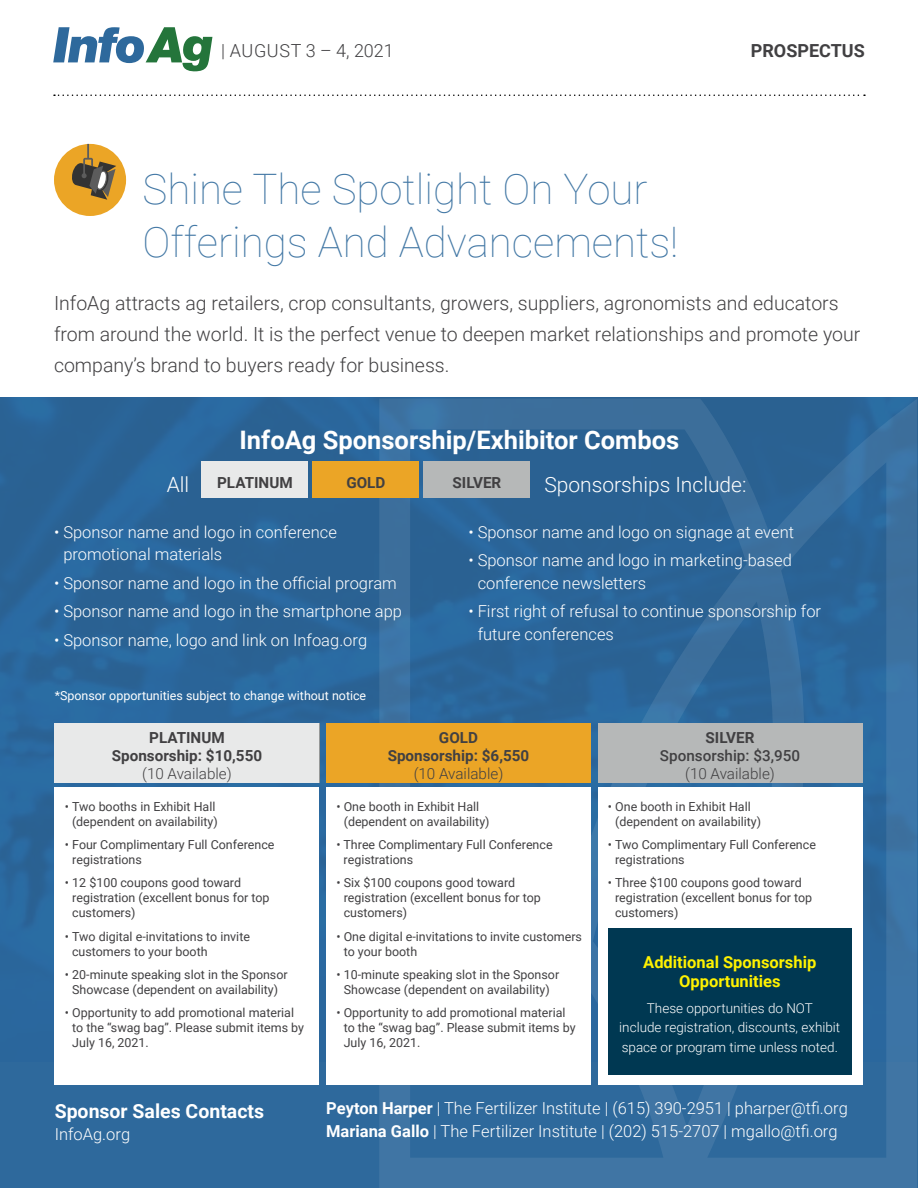
<style>
.page{position:relative;width:918px;height:1188px;background:#fff}
.page>*{position:absolute;margin:0;border:0;box-sizing:border-box;transform-origin:0 0}
.t1{font:100 42px/53.4px "Roboto";color:#4378a5}
.t2{font:700 25.5px "Roboto";color:#fff}
.t3{font:300 21px "Roboto";color:#fff}
.t4{font:300 19.5px/31.2px "Roboto";color:#414042}
.t5{font:700 19.5px "Roboto";color:#fff}
.t6{font:300 18px "Roboto";letter-spacing:.03em;color:#414042}
.t7{font:700 18px "Roboto";color:#414042}
.t8{font:300 16.5px/22.5px "Roboto";color:#fff}
.t9{font:700 16.5px/19.5px "Roboto";color:#fff200;text-align:center}
.t10{font:700 15.3px/18px "Roboto";color:#414042;text-align:center}
.t11{font:300 15.3px "Roboto";color:#414042}
.t12{font:500 15.3px "Roboto";color:#414042}
.t13{font:300 13.5px/19.5px "Roboto";color:#fff;text-align:center}
.t14{font:12.45px/15px "Roboto";color:#414042}
.t15{font:12.45px "Roboto";color:#fff}
.s1{font-weight:700}
</style>
<div class="page">
<div style="left:0;top:397px;width:918px;height:791px;background:#2e699c"></div>
<img style="left:16px;top:397px;width:902px;height:665px">
<svg style="left:379px;top:399px;width:538px;height:789px"></svg>
<div style="left:202px;top:461px;width:106px;height:36px;background:#e8e9e9"></div>
<svg style="left:54px;top:95px;width:811px;height:1px"></svg>
<svg style="left:53px;top:27px;width:159px;height:44px"></svg>
<div style="left:54px;top:144px;width:72px;height:72px;background:#eba526;border-radius:50%"></div>
<svg style="left:71px;top:144px;width:45px;height:56px"></svg>
<div style="left:55px;top:788px;width:264px;height:297px;background:#fff"></div>
<div style="left:55px;top:723px;width:264px;height:60px;background:#e8e9e9"></div>
<div style="left:326px;top:788px;width:265px;height:297px;background:#fff"></div>
<div style="left:326px;top:723px;width:265px;height:60px;background:#eba526"></div>
<div style="left:598px;top:788px;width:264px;height:297px;background:#fff"></div>
<div style="left:598px;top:723px;width:264px;height:60px;background:#b6b8b8"></div>
<div style="left:424px;top:461px;width:106px;height:36px;background:#b6b8b8"></div>
<div style="left:313px;top:461px;width:106px;height:36px;background:#eba526"></div>
<div style="left:608px;top:928px;width:244px;height:147px;background:#003852"></div>
<h3 class="t6" style="left:221px;top:38px;width:174px">| AUGUST 3 – 4, 2021</h3>
<h3 class="t7" style="left:751px;top:38px;width:115px">PROSPECTUS</h3>
<h1 class="t1" style="left:143px;top:161px;width:537px">Shine The Spotlight On Your<br>Offerings And Advancements!</h1>
<p class="t4" style="left:54px;top:287px;width:808px">InfoAg attracts ag retailers, crop consultants, growers, suppliers, agronomists and educators from around the world. It is the perfect venue to deepen market relationships and promote your company’s brand to buyers ready for business.</p>
<h2 class="t2" style="left:239px;top:422px;width:441px">InfoAg Sponsorship/Exhibitor Combos</h2>
<h3 class="t3" style="left:167px;top:470px;width:24px">All</h3>
<p class="t10" style="left:346px;top:473px;width:41px">GOLD</p>
<p class="t10" style="left:453px;top:473px;width:50px">SILVER</p>
<h3 class="t3" style="left:544px;top:470px;width:204px">Sponsorships Include:</h3>
<p class="t10" style="left:217px;top:473px;width:77px">PLATINUM</p>
<h3 class="t8" style="left:63px;top:520px;width:275px;text-indent:-9px">• Sponsor name and logo in conference promotional materials</h3>
<h3 class="t8" style="left:54px;top:571px;width:344px">• Sponsor name and logo in the official program</h3>
<h3 class="t8" style="left:54px;top:600px;width:350px">• Sponsor name and logo in the smartphone app</h3>
<h3 class="t8" style="left:54px;top:628px;width:315px">• Sponsor name, logo and link on Infoag.org</h3>
<p class="t15" style="left:55px;top:686px;width:313px">*Sponsor opportunities subject to change without notice</p>
<h3 class="t8" style="left:468px;top:520px;width:327px">• Sponsor name and logo on signage at event</h3>
<h3 class="t8" style="left:478px;top:549px;width:316px;text-indent:-9px">• Sponsor name and logo in marketing-based conference newsletters</h3>
<h3 class="t8" style="left:478px;top:600px;width:345px;text-indent:-9px">• First right of refusal to continue sponsorship for future conferences</h3>
<p class="t10" style="left:112px;top:728px;width:152px">PLATINUM<br>Sponsorship: $10,550</p>
<p class="t11" style="left:142px;top:763px;width:91px">(10 Available)</p>
<p class="t14" style="left:65px;top:799px;width:154px;text-align:center">• Two booths in Exhibit Hall (dependent on availability)</p>
<p class="t14" style="left:72px;top:837px;width:204px;text-indent:-7px">• Four Complimentary Full Conference registrations</p>
<p class="t14" style="left:72px;top:875px;width:199px;text-indent:-7px">• 12 $100 coupons good toward registration (excellent bonus for top customers)</p>
<p class="t14" style="left:72px;top:928px;width:180px;text-indent:-7px">• Two digital e-invitations to invite customers to your booth</p>
<p class="t14" style="left:65px;top:966px;width:224px;text-align:center">• 20-minute speaking slot in the Sponsor<br>Showcase (dependent on availability)</p>
<p class="t14" style="left:72px;top:1005px;width:233px;text-indent:-7px">• Opportunity to add promotional material to the “swag bag”. Please submit items by<br>July 16, 2021.</p>
<h3 class="t5" style="left:55px;top:1097px;width:211px">Sponsor Sales Contacts</h3>
<h3 class="t8" style="left:55px;top:1122px;width:77px">InfoAg.org</h3>
<p class="t10" style="left:388px;top:728px;width:143px">GOLD<br>Sponsorship: $6,550</p>
<p class="t11" style="left:414px;top:763px;width:91px">(10 Available)</p>
<p class="t14" style="left:344px;top:799px;width:147px;text-indent:-7px">• One booth in Exhibit Hall (dependent on availability)</p>
<p class="t14" style="left:344px;top:837px;width:211px;text-indent:-7px">• Three Complimentary Full Conference registrations</p>
<p class="t14" style="left:344px;top:875px;width:199px;text-indent:-7px">• Six $100 coupons good toward registration (excellent bonus for top customers)</p>
<p class="t14" style="left:344px;top:928px;width:240px;text-indent:-7px">• One digital e-invitations to invite customers to your booth</p>
<p class="t14" style="left:336px;top:966px;width:224px;text-align:center">• 10-minute speaking slot in the Sponsor<br>Showcase (dependent on availability)</p>
<p class="t14" style="left:344px;top:1005px;width:233px;text-indent:-7px">• Opportunity to add promotional material to the “swag bag”. Please submit items by<br>July 16, 2021.</p>
<p class="t10" style="left:706px;top:728px;width:50px">SILVER</p>
<p class="t12" style="left:660px;top:745px;width:142px">Sponsorship: $3,950</p>
<p class="t11" style="left:685px;top:763px;width:91px">(10 Available)</p>
<p class="t14" style="left:615px;top:799px;width:147px;text-indent:-7px">• One booth in Exhibit Hall (dependent on availability)</p>
<p class="t14" style="left:615px;top:837px;width:202px;text-indent:-7px">• Two Complimentary Full Conference registrations</p>
<p class="t14" style="left:615px;top:875px;width:199px;text-indent:-7px">• Three $100 coupons good toward registration (excellent bonus for top customers)</p>
<h3 class="t9" style="left:643px;top:952px;width:175px">Additional Sponsorship<br>Opportunities</h3>
<p class="t13" style="left:619px;top:998px;width:223px">These opportunities do NOT<br>include registration, discounts, exhibit space or program time unless noted.</p>
<h3 class="t8" style="left:326px;top:1097px;width:523px"><span class="s1">Peyton Harper</span> | The Fertilizer Institute | (615) 390-2951 | pharper@tfi.org<br><span class="s1">Mariana Gallo</span> | The Fertilizer Institute | (202) 515-2707 | mgallo@tfi.org</h3>
</div>
